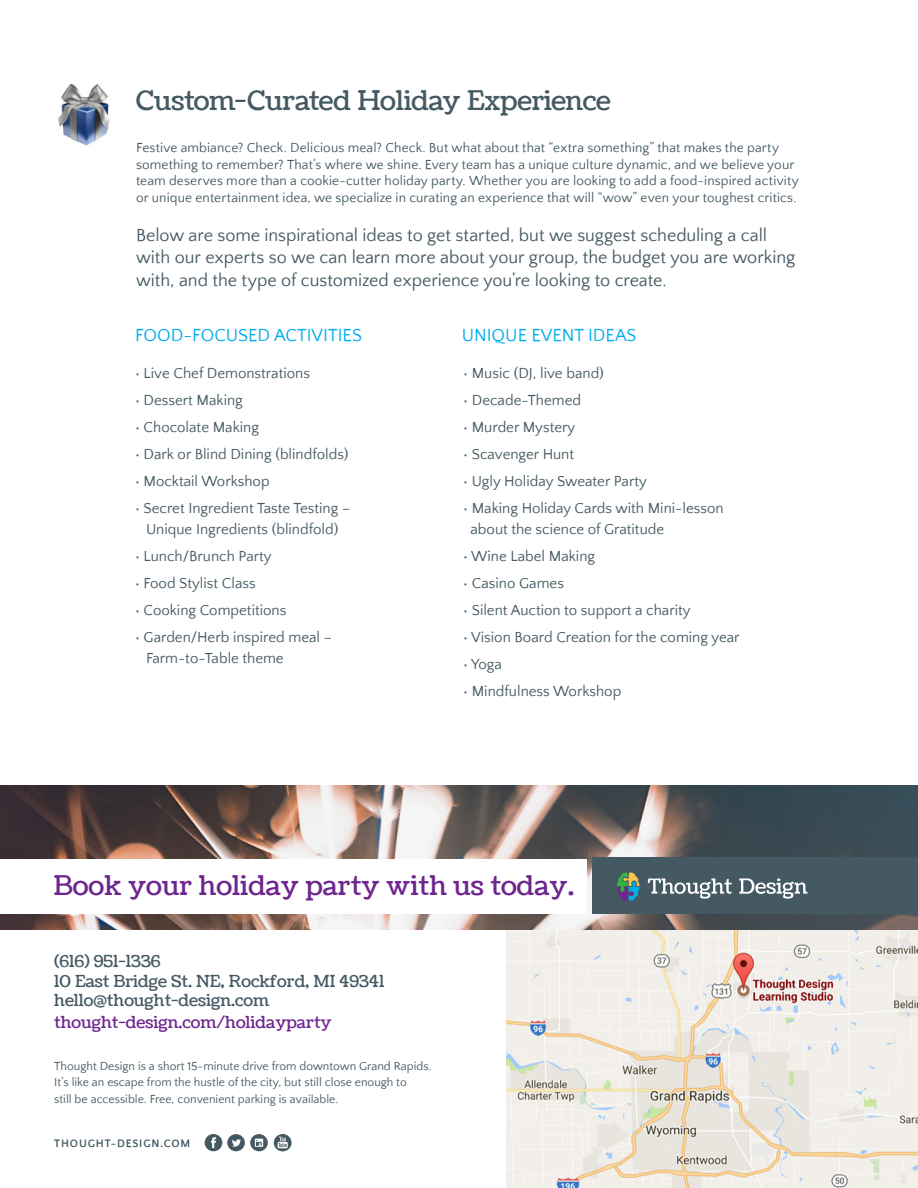
<style>
.page{position:relative;width:918px;height:1188px;background:#fff}
.page>*{position:absolute;margin:0;border:0;box-sizing:border-box;transform-origin:0 0}
.t1{font:27px "Coustard";color:#6e268f}
.t2{font:27px "Coustard";letter-spacing:-.01em;color:#455963}
.t3{font:18px/22.5px "Quattrocento Sans";letter-spacing:-.005em;color:#455963}
.t4{font:18px "Quattrocento Sans";color:#00aded}
.t5{font:16.5px "Coustard";color:#455963}
.t6{font:16.5px "Coustard";color:#6e268f}
.t7{font:15px/21px "Quattrocento Sans";color:#455963}
.t8{font:13.5px/16.5px "Quattrocento Sans";letter-spacing:.01em;color:#455963}
.t9{font:12px "Quattrocento Sans";color:#455963}
.t10{font:700 11.1px "Quattrocento Sans";letter-spacing:.075em;color:#455963}
</style>
<div class="page">
<img style="left:0;top:786px;width:918px;height:143px">
<div style="left:0;top:859px;width:586px;height:55px;background:#fff"></div>
<img style="left:506px;top:930px;width:412px;height:258px">
<img style="left:58px;top:84px;width:52px;height:62px">
<div style="left:593px;top:858px;width:325px;height:56px;background:#455963"></div>
<svg style="left:617px;top:872px;width:23px;height:29px"></svg>
<svg style="left:648px;top:878px;width:84px;height:21px"></svg>
<svg style="left:739px;top:878px;width:69px;height:21px"></svg>
<svg style="left:205px;top:1134px;width:63px;height:17px"></svg>
<svg style="left:274px;top:1134px;width:18px;height:17px"></svg>
<p class="t2" style="left:136px;top:83px;width:476px">Custom-Curated Holiday Experience</p>
<p class="t8" style="left:136px;top:140px;width:664px">Festive ambiance? Check. Delicious meal? Check. But what about that “extra something” that makes the party something to remember? That’s where we shine. Every team has a unique culture dynamic, and we believe your team deserves more than a cookie-cutter holiday party. Whether you are looking to add a food-inspired activity or unique entertainment idea, we specialize in curating an experience that will “wow” even your toughest critics.</p>
<p class="t3" style="left:136px;top:224px;width:661px">Below are some inspirational ideas to get started, but we suggest scheduling a call with our experts so we can learn more about your group, the budget you are working with, and the type of customized experience you’re looking to create.</p>
<p class="t4" style="left:135px;top:326px;width:228px">FOOD-FOCUSED ACTIVITIES</p>
<p class="t7" style="left:135px;top:363px;width:177px">• Live Chef Demonstrations</p>
<p class="t7" style="left:135px;top:390px;width:109px">• Dessert Making</p>
<p class="t7" style="left:135px;top:417px;width:126px">• Chocolate Making</p>
<p class="t7" style="left:135px;top:444px;width:215px">• Dark or Blind Dining (blindfolds)</p>
<p class="t7" style="left:135px;top:471px;width:136px">• Mocktail Workshop</p>
<p class="t7" style="left:135px;top:498px;width:217px;text-align:center">• Secret Ingredient Taste Testing –<br>Unique Ingredients (blindfold)</p>
<p class="t7" style="left:135px;top:546px;width:138px">• Lunch/Brunch Party</p>
<p class="t7" style="left:135px;top:573px;width:122px">• Food Stylist Class</p>
<p class="t7" style="left:135px;top:600px;width:153px">• Cooking Competitions</p>
<p class="t7" style="left:146px;top:627px;width:188px;text-indent:-11px">• Garden/Herb inspired meal –<br>Farm-to-Table theme</p>
<p class="t4" style="left:462px;top:326px;width:176px">UNIQUE EVENT IDEAS</p>
<p class="t7" style="left:463px;top:363px;width:142px">• Music (DJ, live band)</p>
<p class="t7" style="left:463px;top:390px;width:119px">• Decade-Themed</p>
<p class="t7" style="left:463px;top:417px;width:114px">• Murder Mystery</p>
<p class="t7" style="left:463px;top:444px;width:112px">• Scavenger Hunt</p>
<p class="t7" style="left:463px;top:471px;width:185px">• Ugly Holiday Sweater Party</p>
<p class="t7" style="left:471px;top:498px;width:255px;text-indent:-7px">• Making Holiday Cards with Mini-lesson about the science of Gratitude</p>
<p class="t7" style="left:463px;top:546px;width:133px">• Wine Label Making</p>
<p class="t7" style="left:463px;top:573px;width:102px">• Casino Games</p>
<p class="t7" style="left:463px;top:600px;width:229px">• Silent Auction to support a charity</p>
<p class="t7" style="left:463px;top:627px;width:278px">• Vision Board Creation for the coming year</p>
<p class="t7" style="left:463px;top:654px;width:40px">• Yoga</p>
<p class="t7" style="left:463px;top:681px;width:160px">• Mindfulness Workshop</p>
<p class="t1" style="left:53px;top:868px;width:522px">Book your holiday party with us today.</p>
<p class="t5" style="left:54px;top:950px;width:108px">(616) 951-1336</p>
<p class="t5" style="left:54px;top:970px;width:332px">10 East Bridge St. NE, Rockford, MI 49341</p>
<p class="t5" style="left:54px;top:990px;width:217px">hello@thought-design.com</p>
<p class="t6" style="left:54px;top:1011px;width:279px">thought-design.com/holidayparty</p>
<p class="t9" style="left:54px;top:1060px;width:379px">Thought Design is a short 15-minute drive from downtown Grand Rapids.</p>
<p class="t9" style="left:54px;top:1076px;width:354px">It’s like an escape from the hustle of the city, but still close enough to</p>
<p class="t9" style="left:54px;top:1093px;width:286px">still be accessible. Free, convenient parking is available.</p>
<p class="t10" style="left:54px;top:1137px;width:138px">THOUGHT-DESIGN.COM</p>
</div>
